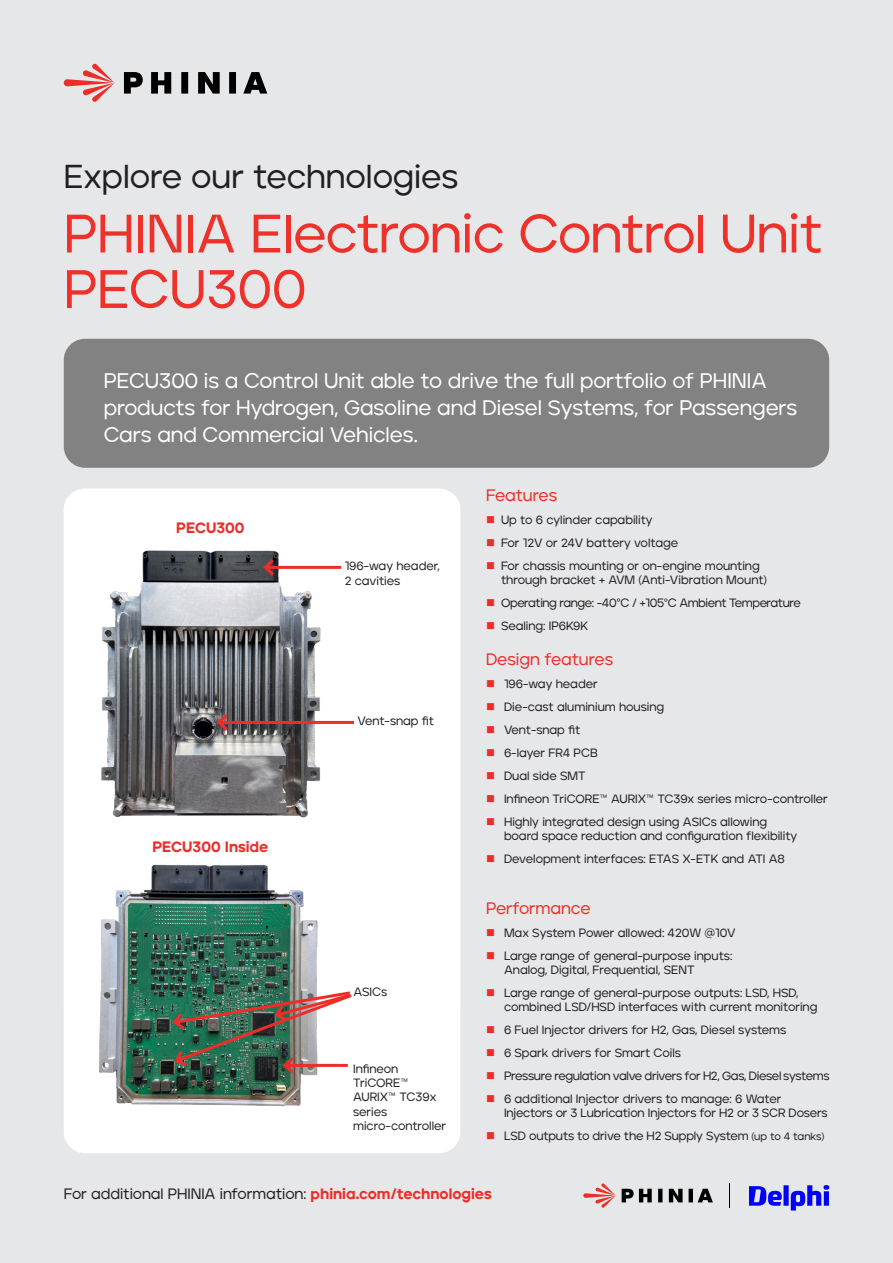
<style>
.page{position:relative;width:893px;height:1263px;background:#e6e7e9}
.page>*{position:absolute;margin:0;border:0;box-sizing:border-box;transform-origin:0 0}
.t1{font:500 54px/55.5px "Jeko";letter-spacing:-.01em;color:#ee312b}
.t2{font:500 33px "Jeko";letter-spacing:-.005em;color:#231f20}
.t3{font:500 21px/27px "Jeko";color:#fff}
.t4{font:500 16.5px "Jeko";letter-spacing:-.005em;color:#ee2d28}
.t5{font:500 15px "Jeko";color:#231f20}
.t6{font:900 15px "Jeko";color:#ee2d28}
.t7{font:500 12px/14.4px "Jeko";letter-spacing:-.005em;color:#231f20}
.t8{font:500 12px "Jeko";letter-spacing:-.025em;color:#231f20}
.t9{font:500 12px "Jeko";letter-spacing:-.035em;color:#231f20}
.s1{color:#ee2d28}
.s2{font-size:10.5px}
.s3{font-weight:900;color:#ee2d28}
</style>
<div class="page">
<div style="left:64px;top:339px;width:765px;height:129px;background:#838283;border-radius:21px"></div>
<div style="left:64px;top:489px;width:396px;height:664px;background:#fff;border-radius:21px"></div>
<img style="left:101px;top:550px;width:231px;height:268px">
<img style="left:99px;top:864px;width:219px;height:243px">
<hr style="left:265px;top:566px;width:76px;height:3px;background:#ee2d28">
<svg style="left:261px;top:556px;width:16px;height:23px"></svg>
<hr style="left:219px;top:721px;width:135px;height:3px;background:#ee2d28">
<svg style="left:215px;top:711px;width:16px;height:23px"></svg>
<img style="left:170px;top:989px;width:182px;height:88px">
<svg style="left:729px;top:1183px;width:1px;height:25px"></svg>
<svg style="left:583px;top:1183px;width:32px;height:25px"></svg>
<svg style="left:622px;top:1189px;width:91px;height:13px"></svg>
<svg style="left:749px;top:1185px;width:80px;height:25px"></svg>
<svg style="left:64px;top:63px;width:50px;height:39px"></svg>
<svg style="left:124px;top:72px;width:143px;height:22px"></svg>
<p class="t2" style="left:64px;top:157px;width:396px">Explore our technologies</p>
<p class="t1" style="left:64px;top:206px;width:760px">PHINIA Electronic Control Unit<br>PECU300</p>
<p class="t3" style="left:104px;top:367px;width:695px">PECU300 is a Control Unit able to drive the full portfolio of PHINIA products for Hydrogen, Gasoline and Diesel Systems, for Passengers<br>Cars and Commercial Vehicles.</p>
<p class="t6" style="left:176px;top:519px;width:70px">PECU300</p>
<p class="t6" style="left:152px;top:838px;width:118px">PECU300 Inside</p>
<p class="t7" style="left:345px;top:559px;width:97px">196-way header,<br>2 cavities</p>
<p class="t7" style="left:358px;top:714px;width:78px">Vent-snap fit</p>
<p class="t7" style="left:353px;top:985px;width:35px">ASICs</p>
<p class="t7" style="left:353px;top:1061px;width:85px">Infineon<br>TriCORE™<br>AURIX™ TC39x</p>
<p class="t7" style="left:353px;top:1104px;width:94px">series micro-controller</p>
<p class="t4" style="left:486px;top:486px;width:73px">Features</p>
<p class="t7" style="left:486px;top:513px;width:168px"><span class="s1">■</span> Up to 6 cylinder capability</p>
<p class="t7" style="left:486px;top:536px;width:194px"><span class="s1">■</span> For 12V or 24V battery voltage</p>
<p class="t7" style="left:501px;top:559px;width:267px;text-indent:-15px"><span class="s1">■</span> For chassis mounting or on-engine mounting through bracket + AVM (Anti-Vibration Mount)</p>
<p class="t9" style="left:486px;top:596px;width:316px"><span class="s1">■</span> Operating range: -40°C / +105°C Ambient Temperature</p>
<p class="t7" style="left:486px;top:619px;width:104px"><span class="s1">■</span> Sealing: IP6K9K</p>
<p class="t4" style="left:486px;top:650px;width:129px">Design features</p>
<p class="t7" style="left:486px;top:677px;width:113px"><span class="s1">■</span> 196-way header</p>
<p class="t7" style="left:486px;top:700px;width:180px"><span class="s1">■</span> Die-cast aluminium housing</p>
<p class="t7" style="left:486px;top:723px;width:96px"><span class="s1">■</span> Vent-snap fit</p>
<p class="t7" style="left:486px;top:745px;width:113px"><span class="s1">■</span> 6-layer FR4 PCB</p>
<p class="t7" style="left:486px;top:768px;width:101px"><span class="s1">■</span> Dual side SMT</p>
<p class="t7" style="left:486px;top:791px;width:343px"><span class="s1">■</span> Infineon TriCORE™ AURIX™ TC39x series micro-controller</p>
<p class="t7" style="left:504px;top:814px;width:295px;text-indent:-18px"><span class="s1">■</span> Highly integrated design using ASICs allowing board space reduction and configuration flexibility</p>
<p class="t7" style="left:486px;top:851px;width:300px"><span class="s1">■</span> Development interfaces: ETAS X-ETK and ATI A8</p>
<p class="t4" style="left:486px;top:898px;width:106px">Performance</p>
<p class="t7" style="left:486px;top:925px;width:251px"><span class="s1">■</span> Max System Power allowed: 420W @10V</p>
<p class="t7" style="left:504px;top:948px;width:230px;text-indent:-18px"><span class="s1">■</span> Large range of general-purpose inputs:<br>Analog, Digital, Frequential, SENT</p>
<p class="t7" style="left:504px;top:985px;width:315px;text-indent:-18px"><span class="s1">■</span> Large range of general-purpose outputs: LSD, HSD, combined LSD/HSD interfaces with current monitoring</p>
<p class="t7" style="left:486px;top:1023px;width:302px"><span class="s1">■</span> 6 Fuel Injector drivers for H2, Gas, Diesel systems</p>
<p class="t7" style="left:486px;top:1046px;width:197px"><span class="s1">■</span> 6 Spark drivers for Smart Coils</p>
<p class="t8" style="left:486px;top:1069px;width:345px"><span class="s1">■</span> Pressure regulation valve drivers for H2, Gas, Diesel systems</p>
<p class="t7" style="left:504px;top:1091px;width:325px;text-indent:-18px"><span class="s1">■</span> 6 additional Injector drivers to manage: 6 Water<br>Injectors or 3 Lubrication Injectors for H2 or 3 SCR Dosers</p>
<p class="t7" style="left:486px;top:1129px;width:340px"><span class="s1">■</span> LSD outputs to drive the H2 Supply System <span class="s2">(up to 4 tanks)</span></p>
<p class="t5" style="left:64px;top:1185px;width:429px">For additional PHINIA information: <span class="s3">phinia.com/technologies</span></p>
</div>
